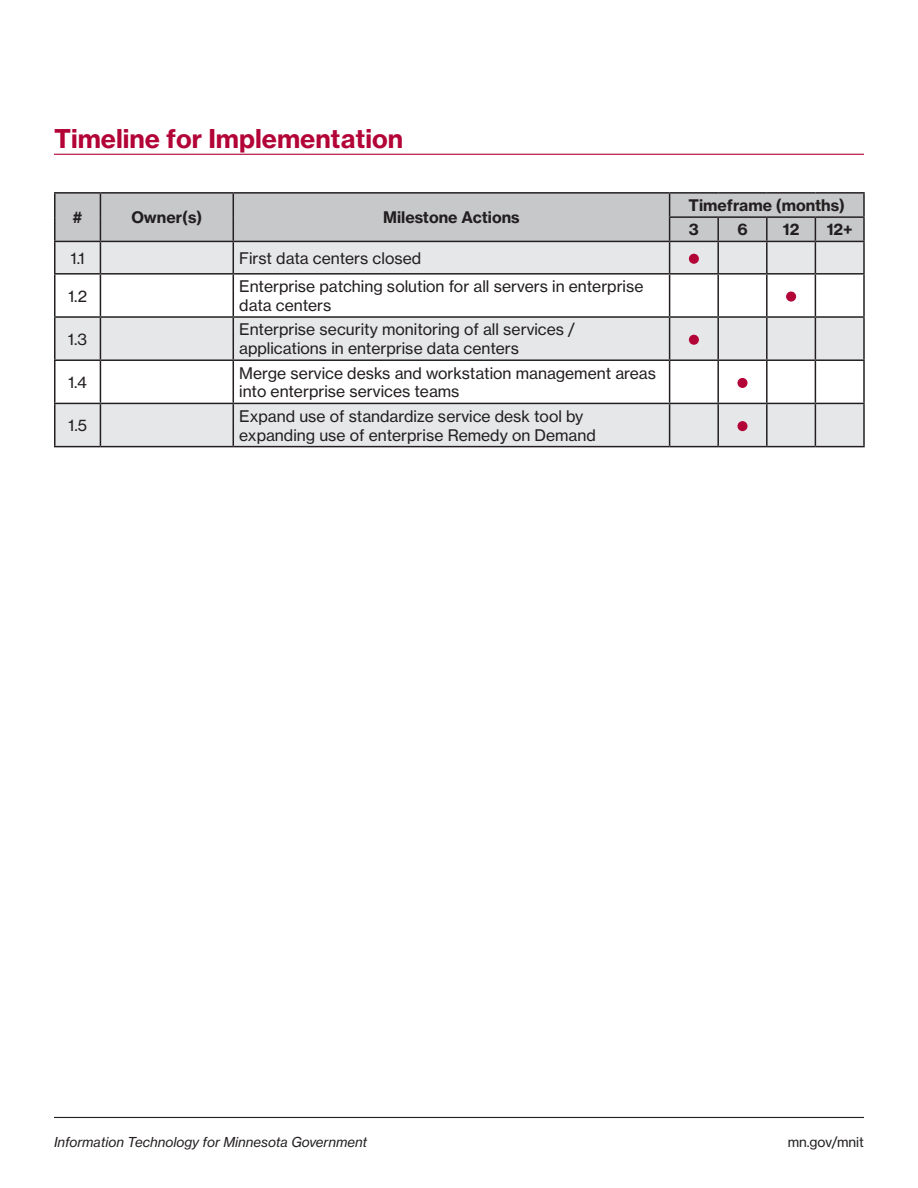
<style>
.page{position:relative;width:918px;height:1188px;background:#fff}
.page>*{position:absolute;margin:0;border:0;box-sizing:border-box;transform-origin:0 0}
.t1{font:25.5px "N Haas Grotesk TX Std 75 Bd";color:#b30437}
.Body_Text{font:15.75px/18.9px "N Haas Grotesk TX Std 55 Rg";color:#231f20}
.Table_Header{font:15.75px "N Haas Grotesk TX Std 75 Bd";color:#231f20}
.t2{font:13.5px "N Haas Grotesk TX Std 56 It";color:#231f20}
.t3{font:13.5px "N Haas Grotesk TX Std 55 Rg";color:#231f20}
</style>
<div class="page">
<hr style="left:54px;top:1117px;width:810px;height:1px;background:#231f20">
<hr style="left:54px;top:154px;width:810px;height:1px;background:#b30437">
<svg style="left:56px;top:242px;width:807px;height:204px;fill:#e6e7e9"></svg>
<hr style="left:54px;top:192px;width:46px;height:2px;background:#231f20">
<hr style="left:54px;top:194px;width:2px;height:23px;background:#231f20">
<hr style="left:100px;top:192px;width:133px;height:2px;background:#231f20">
<hr style="left:233px;top:192px;width:437px;height:2px;background:#231f20">
<hr style="left:670px;top:192px;width:48px;height:2px;background:#231f20">
<hr style="left:718px;top:192px;width:49px;height:2px;background:#231f20">
<hr style="left:767px;top:192px;width:48px;height:2px;background:#231f20">
<hr style="left:815px;top:192px;width:50px;height:2px;background:#231f20">
<hr style="left:863px;top:194px;width:2px;height:22px;background:#231f20">
<hr style="left:54px;top:217px;width:2px;height:24px;background:#231f20">
<hr style="left:815px;top:216px;width:50px;height:2px;background:#231f20">
<div style="left:55px;top:193px;width:809px;height:48px;background:#c7c8ca"></div>
<hr style="left:863px;top:218px;width:2px;height:23px;background:#231f20">
<hr style="left:54px;top:241px;width:46px;height:1px;background:#231f20">
<hr style="left:54px;top:242px;width:2px;height:31px;background:#231f20">
<hr style="left:100px;top:241px;width:133px;height:1px;background:#231f20">
<hr style="left:100px;top:242px;width:1px;height:31px;background:#231f20">
<hr style="left:233px;top:241px;width:437px;height:1px;background:#231f20">
<hr style="left:233px;top:242px;width:1px;height:31px;background:#231f20">
<hr style="left:670px;top:241px;width:48px;height:1px;background:#231f20">
<hr style="left:669px;top:242px;width:1px;height:31px;background:#231f20">
<hr style="left:718px;top:241px;width:49px;height:1px;background:#231f20">
<hr style="left:717px;top:242px;width:2px;height:31px;background:#231f20">
<hr style="left:767px;top:241px;width:48px;height:1px;background:#231f20">
<hr style="left:766px;top:242px;width:2px;height:31px;background:#231f20">
<hr style="left:815px;top:241px;width:50px;height:1px;background:#231f20">
<hr style="left:815px;top:242px;width:1px;height:31px;background:#231f20">
<hr style="left:863px;top:242px;width:2px;height:31px;background:#231f20">
<hr style="left:54px;top:273px;width:46px;height:2px;background:#231f20">
<hr style="left:54px;top:275px;width:2px;height:41px;background:#231f20">
<hr style="left:100px;top:273px;width:133px;height:2px;background:#231f20">
<hr style="left:100px;top:275px;width:1px;height:41px;background:#231f20">
<hr style="left:233px;top:273px;width:437px;height:2px;background:#231f20">
<hr style="left:233px;top:275px;width:1px;height:41px;background:#231f20">
<hr style="left:670px;top:273px;width:48px;height:2px;background:#231f20">
<hr style="left:669px;top:275px;width:1px;height:41px;background:#231f20">
<hr style="left:718px;top:273px;width:49px;height:2px;background:#231f20">
<hr style="left:717px;top:275px;width:2px;height:41px;background:#231f20">
<hr style="left:767px;top:273px;width:48px;height:2px;background:#231f20">
<hr style="left:766px;top:275px;width:2px;height:41px;background:#231f20">
<hr style="left:815px;top:273px;width:50px;height:2px;background:#231f20">
<hr style="left:815px;top:275px;width:1px;height:41px;background:#231f20">
<hr style="left:863px;top:275px;width:2px;height:41px;background:#231f20">
<hr style="left:54px;top:316px;width:46px;height:2px;background:#231f20">
<hr style="left:54px;top:318px;width:2px;height:41px;background:#231f20">
<hr style="left:100px;top:316px;width:133px;height:2px;background:#231f20">
<hr style="left:100px;top:318px;width:1px;height:41px;background:#231f20">
<hr style="left:233px;top:316px;width:437px;height:2px;background:#231f20">
<hr style="left:233px;top:318px;width:1px;height:41px;background:#231f20">
<hr style="left:670px;top:316px;width:48px;height:2px;background:#231f20">
<hr style="left:669px;top:318px;width:1px;height:41px;background:#231f20">
<hr style="left:718px;top:316px;width:49px;height:2px;background:#231f20">
<hr style="left:717px;top:318px;width:2px;height:41px;background:#231f20">
<hr style="left:767px;top:316px;width:48px;height:2px;background:#231f20">
<hr style="left:766px;top:318px;width:2px;height:41px;background:#231f20">
<hr style="left:815px;top:316px;width:50px;height:2px;background:#231f20">
<hr style="left:815px;top:318px;width:1px;height:41px;background:#231f20">
<hr style="left:863px;top:318px;width:2px;height:41px;background:#231f20">
<hr style="left:54px;top:359px;width:46px;height:2px;background:#231f20">
<hr style="left:54px;top:361px;width:2px;height:42px;background:#231f20">
<hr style="left:100px;top:359px;width:133px;height:2px;background:#231f20">
<hr style="left:100px;top:361px;width:1px;height:42px;background:#231f20">
<hr style="left:233px;top:359px;width:437px;height:2px;background:#231f20">
<hr style="left:233px;top:361px;width:1px;height:42px;background:#231f20">
<hr style="left:670px;top:359px;width:48px;height:2px;background:#231f20">
<hr style="left:669px;top:361px;width:1px;height:42px;background:#231f20">
<hr style="left:718px;top:359px;width:49px;height:2px;background:#231f20">
<hr style="left:717px;top:361px;width:2px;height:42px;background:#231f20">
<hr style="left:767px;top:359px;width:48px;height:2px;background:#231f20">
<hr style="left:766px;top:361px;width:2px;height:42px;background:#231f20">
<hr style="left:815px;top:359px;width:50px;height:2px;background:#231f20">
<hr style="left:815px;top:361px;width:1px;height:42px;background:#231f20">
<hr style="left:863px;top:361px;width:2px;height:42px;background:#231f20">
<hr style="left:54px;top:403px;width:46px;height:1px;background:#231f20">
<hr style="left:54px;top:404px;width:2px;height:42px;background:#231f20">
<hr style="left:100px;top:403px;width:133px;height:1px;background:#231f20">
<hr style="left:100px;top:404px;width:1px;height:42px;background:#231f20">
<hr style="left:233px;top:403px;width:437px;height:1px;background:#231f20">
<hr style="left:233px;top:404px;width:1px;height:42px;background:#231f20">
<hr style="left:670px;top:403px;width:48px;height:1px;background:#231f20">
<hr style="left:669px;top:404px;width:1px;height:42px;background:#231f20">
<hr style="left:718px;top:403px;width:49px;height:1px;background:#231f20">
<hr style="left:717px;top:404px;width:2px;height:42px;background:#231f20">
<hr style="left:767px;top:403px;width:48px;height:1px;background:#231f20">
<hr style="left:766px;top:404px;width:2px;height:42px;background:#231f20">
<hr style="left:815px;top:403px;width:50px;height:1px;background:#231f20">
<hr style="left:815px;top:404px;width:1px;height:42px;background:#231f20">
<hr style="left:863px;top:404px;width:2px;height:42px;background:#231f20">
<hr style="left:54px;top:446px;width:46px;height:1px;background:#231f20">
<hr style="left:100px;top:446px;width:133px;height:1px;background:#231f20">
<hr style="left:233px;top:446px;width:437px;height:1px;background:#231f20">
<hr style="left:670px;top:446px;width:48px;height:1px;background:#231f20">
<hr style="left:718px;top:446px;width:49px;height:1px;background:#231f20">
<hr style="left:767px;top:446px;width:48px;height:1px;background:#231f20">
<hr style="left:815px;top:446px;width:50px;height:1px;background:#231f20">
<div style="left:689px;top:254px;width:10px;height:10px;background:#b30437;border-radius:50%"></div>
<div style="left:786px;top:292px;width:10px;height:10px;background:#b30437;border-radius:50%"></div>
<div style="left:689px;top:335px;width:10px;height:10px;background:#b30437;border-radius:50%"></div>
<div style="left:737px;top:378px;width:11px;height:10px;background:#b30437;border-radius:50%"></div>
<div style="left:737px;top:421px;width:11px;height:10px;background:#b30437;border-radius:50%"></div>
<h2 class="t1" style="left:54px;top:123px;width:351px">Timeline for Implementation</h2>
<p class="Table_Header" style="left:73px;top:208px;width:12px">#</p>
<p class="Table_Header" style="left:131px;top:208px;width:72px">Owner(s)</p>
<p class="Table_Header" style="left:383px;top:208px;width:138px">Milestone Actions</p>
<p class="Body_Text" style="left:70px;top:249px;width:16px">1.1</p>
<p class="Body_Text" style="left:239px;top:249px;width:183px">First data centers closed</p>
<p class="Body_Text" style="left:68px;top:286px;width:21px">1.2</p>
<p class="Body_Text" style="left:239px;top:277px;width:406px">Enterprise patching solution for all servers in enterprise data centers</p>
<p class="Body_Text" style="left:68px;top:330px;width:21px">1.3</p>
<p class="Body_Text" style="left:239px;top:320px;width:337px">Enterprise security monitoring of all services / applications in enterprise data centers</p>
<p class="Body_Text" style="left:68px;top:373px;width:21px">1.4</p>
<p class="Body_Text" style="left:239px;top:363px;width:418px">Merge service desks and workstation management areas into enterprise services teams</p>
<p class="Body_Text" style="left:68px;top:416px;width:20px">1.5</p>
<p class="Body_Text" style="left:239px;top:406px;width:358px">Expand use of standardize service desk tool by expanding use of enterprise Remedy on Demand</p>
<p class="Table_Header" style="left:689px;top:195px;width:158px">Timeframe (months)</p>
<p class="Table_Header" style="left:689px;top:220px;width:12px">3</p>
<p class="Table_Header" style="left:737px;top:220px;width:12px">6</p>
<p class="Table_Header" style="left:783px;top:220px;width:18px">12</p>
<p class="Table_Header" style="left:827px;top:220px;width:28px">12+</p>
<p class="t2" style="left:54px;top:1134px;width:315px">Information Technology for Minnesota Government</p>
<p class="t3" style="left:788px;top:1134px;width:78px">mn.gov/mnit</p>
</div>
